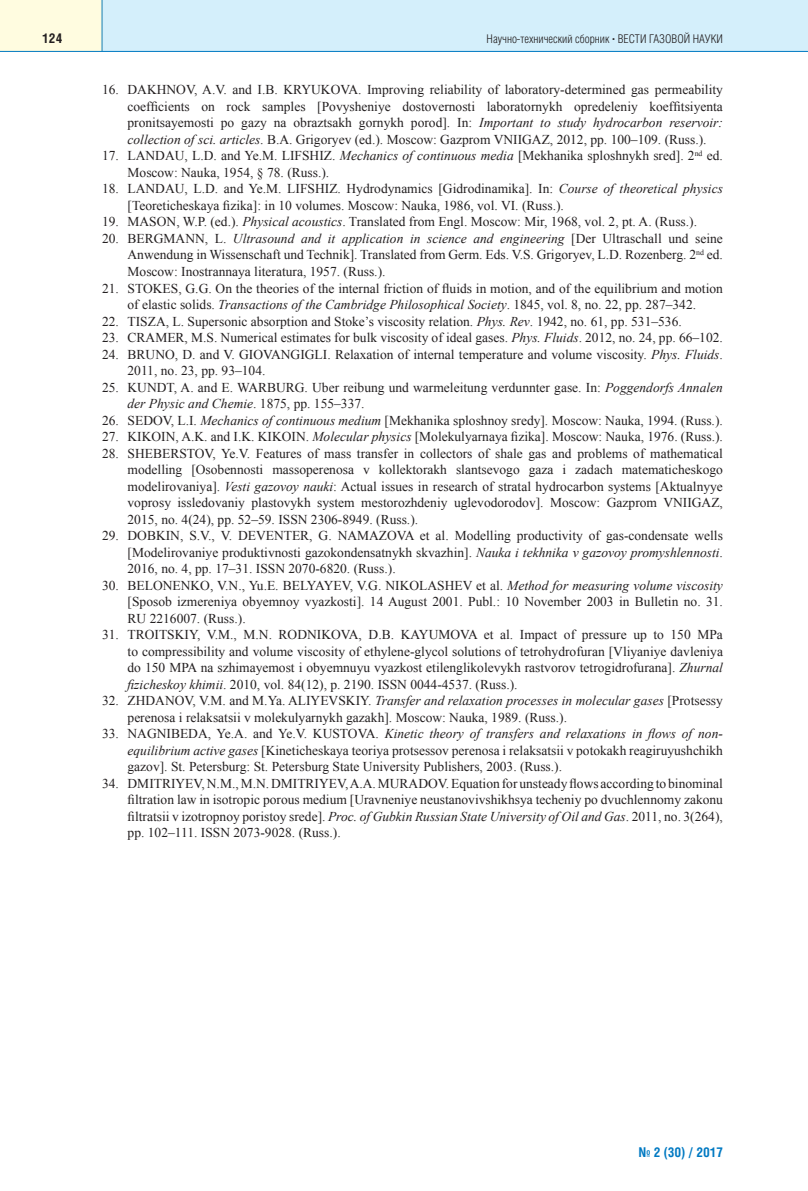
<style>
.page{position:relative;width:808px;height:1191px;background:#fff}
.page>*{position:absolute;margin:0;border:0;box-sizing:border-box;transform-origin:0 0}
.t1{font:13.5px/16.5px "Times New Roman";color:#231f20;text-align:justify}
.t2{font:700 13.5px "Helios Cond";color:#0079c2}
.t3{font:700 13.5px "Helios Cond";color:#231f20}
.t4{font:300 12px "Helios Cond";color:#231f20}
.s1{font-family:"Times New Roman";font-weight:700}
.s2{font-style:italic}
</style>
<div class="page">
<div style="left:102px;top:0;width:706px;height:51px;background:#d4effb"></div>
<div style="left:0;top:0;width:102px;height:51px;background:#fffce0"></div>
<hr style="left:0;top:51px;width:808px;height:1px;background:#0079c2">
<hr style="left:102px;top:0;width:1px;height:51px;background:#0079c2">
<p class="t3" style="left:43px;top:33px;width:21px">124</p>
<p class="t4" style="left:487px;top:34px;width:238px">Научно-технический сборник <span class="s1">·</span> ВЕСТИ ГАЗОВОЙ НАУКИ</p>
<p class="t1" style="left:128px;top:82px;width:597px;text-indent:-26px">16. DAKHNOV, A.V. and I.B. KRYUKOVA. Improving reliability of laboratory-determined gas permeability coefficients on rock samples [Povysheniye dostovernosti laboratornykh opredeleniy koeffitsiyenta pronitsayemosti po gazy na obraztsakh gornykh porod]. In: <span class="s2">Important to study hydrocarbon reservoir: collection of sci. articles</span>. B.A. Grigoryev (ed.). Moscow: Gazprom VNIIGAZ, 2012, pp. 100–109. (Russ.).</p>
<p class="t1" style="left:128px;top:148px;width:597px;text-indent:-26px">17. LANDAU, L.D. and Ye.M. LIFSHIZ. <span class="s2">Mechanics of continuous media</span> [Mekhanika sploshnykh sred]. 2<sup>nd</sup> ed.<br>Moscow: Nauka, 1954, § 78. (Russ.).</p>
<p class="t1" style="left:128px;top:181px;width:597px;text-indent:-26px">18. LANDAU, L.D. and Ye.M. LIFSHIZ. Hydrodynamics [Gidrodinamika]. In: <span class="s2">Course of theoretical physics </span>[Teoreticheskaya fizika]: in 10 volumes. Moscow: Nauka, 1986, vol. VI. (Russ.).</p>
<p class="t1" style="left:102px;top:214px;width:596px">19. MASON, W.P. (ed.). <span class="s2">Physical acoustics</span>. Translated from Engl. Moscow: Mir, 1968, vol. 2, pt. A. (Russ.).</p>
<p class="t1" style="left:128px;top:230px;width:597px;text-indent:-26px">20. BERGMANN, L. <span class="s2">Ultrasound and it application in science and engineering</span> [Der Ultraschall und seine Anwendung in Wissenschaft und Technik]. Translated from Germ. Eds. V.S. Grigoryev, L.D. Rozenberg. 2<sup>nd</sup> ed.<br>Moscow: Inostrannaya literatura, 1957. (Russ.).</p>
<p class="t1" style="left:102px;top:280px;width:622px;text-align:center">21. STOKES, G.G. On the theories of the internal friction of fluids in motion, and of the equilibrium and motion of elastic solids. <span class="s2">Transactions of the Cambridge Philosophical Society</span>. 1845, vol. 8, no. 22, pp. 287–342.</p>
<p class="t1" style="left:102px;top:313px;width:581px">22. TISZA, L. Supersonic absorption and Stoke’s viscosity relation. <span class="s2">Phys. Rev</span>. 1942, no. 61, pp. 531–536.</p>
<p class="t1" style="left:102px;top:329px;width:622px">23. CRAMER, M.S. Numerical estimates for bulk viscosity of ideal gases. <span class="s2">Phys. Fluids</span>. 2012, no. 24, pp. 66–102.</p>
<p class="t1" style="left:128px;top:346px;width:597px;text-indent:-26px">24. BRUNO, D. and V. GIOVANGIGLI. Relaxation of internal temperature and volume viscosity. <span class="s2">Phys. Fluids</span>.<br>2011, no. 23, pp. 93–104.</p>
<p class="t1" style="left:128px;top:379px;width:597px;text-indent:-26px">25. KUNDT, A. and E. WARBURG. Uber reibung und warmeleitung verdunnter gase. In: <span class="s2">Poggendorfs Annalen der Physic and Chemie</span>. 1875, pp. 155–337.</p>
<p class="t1" style="left:102px;top:412px;width:622px">26. SEDOV, L.I. <span class="s2">Mechanics of continuous medium</span> [Mekhanika sploshnoy sredy]. Moscow: Nauka, 1994. (Russ.).</p>
<p class="t1" style="left:102px;top:428px;width:622px">27. KIKOIN, A.K. and I.K. KIKOIN. <span class="s2">Molecular physics</span> [Molekulyarnaya fizika]. Moscow: Nauka, 1976. (Russ.).</p>
<p class="t1" style="left:128px;top:445px;width:597px;text-indent:-26px">28. SHEBERSTOV, Ye.V. Features of mass transfer in collectors of shale gas and problems of mathematical modelling [Osobennosti massoperenosa v kollektorakh slantsevogo gaza i zadach matematicheskogo modelirovaniya]. <span class="s2">Vesti gazovoy nauki</span>: Actual issues in research of stratal hydrocarbon systems [Aktualnyye voprosy issledovaniy plastovykh system mestorozhdeniy uglevodorodov]. Moscow: Gazprom VNIIGAZ, 2015, no. 4(24), pp. 52–59. ISSN 2306-8949. (Russ.).</p>
<p class="t1" style="left:128px;top:527px;width:597px;text-indent:-26px">29. DOBKIN, S.V., V. DEVENTER, G. NAMAZOVA et al. Modelling productivity of gas-condensate wells [Modelirovaniye produktivnosti gazokondensatnykh skvazhin]. <span class="s2">Nauka i tekhnika v gazovoy promyshlennosti</span>.<br>2016, no. 4, pp. 17–31. ISSN 2070-6820. (Russ.).</p>
<p class="t1" style="left:128px;top:577px;width:597px;text-indent:-26px">30. BELONENKO, V.N., Yu.E. BELYAYEV, V.G. NIKOLASHEV et al. <span class="s2">Method for measuring volume viscosity </span>[Sposob izmereniya obyemnoy vyazkosti]. 14 August 2001. Publ.: 10 November 2003 in Bulletin no. 31.<br>RU 2216007. (Russ.).</p>
<p class="t1" style="left:128px;top:626px;width:597px;text-indent:-26px">31. TROITSKIY, V.M., M.N. RODNIKOVA, D.B. KAYUMOVA et al. Impact of pressure up to 150 MPa to compressibility and volume viscosity of ethylene-glycol solutions of tetrohydrofuran [Vliyaniye davleniya do 150 MPA na szhimayemost i obyemnuyu vyazkost etilenglikolevykh rastvorov tetrogidrofurana]. <span class="s2">Zhurnal fizicheskoy khimii</span>. 2010, vol. 84(12), p. 2190. ISSN 0044-4537. (Russ.).</p>
<p class="t1" style="left:128px;top:692px;width:597px;text-indent:-26px">32. ZHDANOV, V.M. and M.Ya. ALIYEVSKIY. <span class="s2">Transfer and relaxation processes in molecular gases</span> [Protsessy perenosa i relaksatsii v molekulyarnykh gazakh]. Moscow: Nauka, 1989. (Russ.).</p>
<p class="t1" style="left:128px;top:725px;width:597px;text-indent:-26px">33. NAGNIBEDA, Ye.A. and Ye.V. KUSTOVA. <span class="s2">Kinetic theory of transfers and relaxations in flows of non&shy;equilibrium active gases</span> [Kineticheskaya teoriya protsessov perenosa i relaksatsii v potokakh reagiruyushchikh gazov]. St. Petersburg: St. Petersburg State University Publishers, 2003. (Russ.).</p>
<p class="t1" style="left:128px;top:775px;width:597px;text-indent:-26px">34. DMITRIYEV, N.M., M.N. DMITRIYEV, A.A. MURADOV. Equation for unsteady flows according to binominal filtration law in isotropic porous medium [Uravneniye neustanovivshikhsya techeniy po dvuchlennomy zakonu filtratsii v izotropnoy poristoy srede]. <span class="s2">Proc. of Gubkin Russian State University of Oil and Gas</span>. 2011, no. 3(264), pp. 102–111. ISSN 2073-9028. (Russ.).</p>
<p class="t2" style="left:639px;top:1147px;width:86px">№ 2 (30) / 2017</p>
</div>
